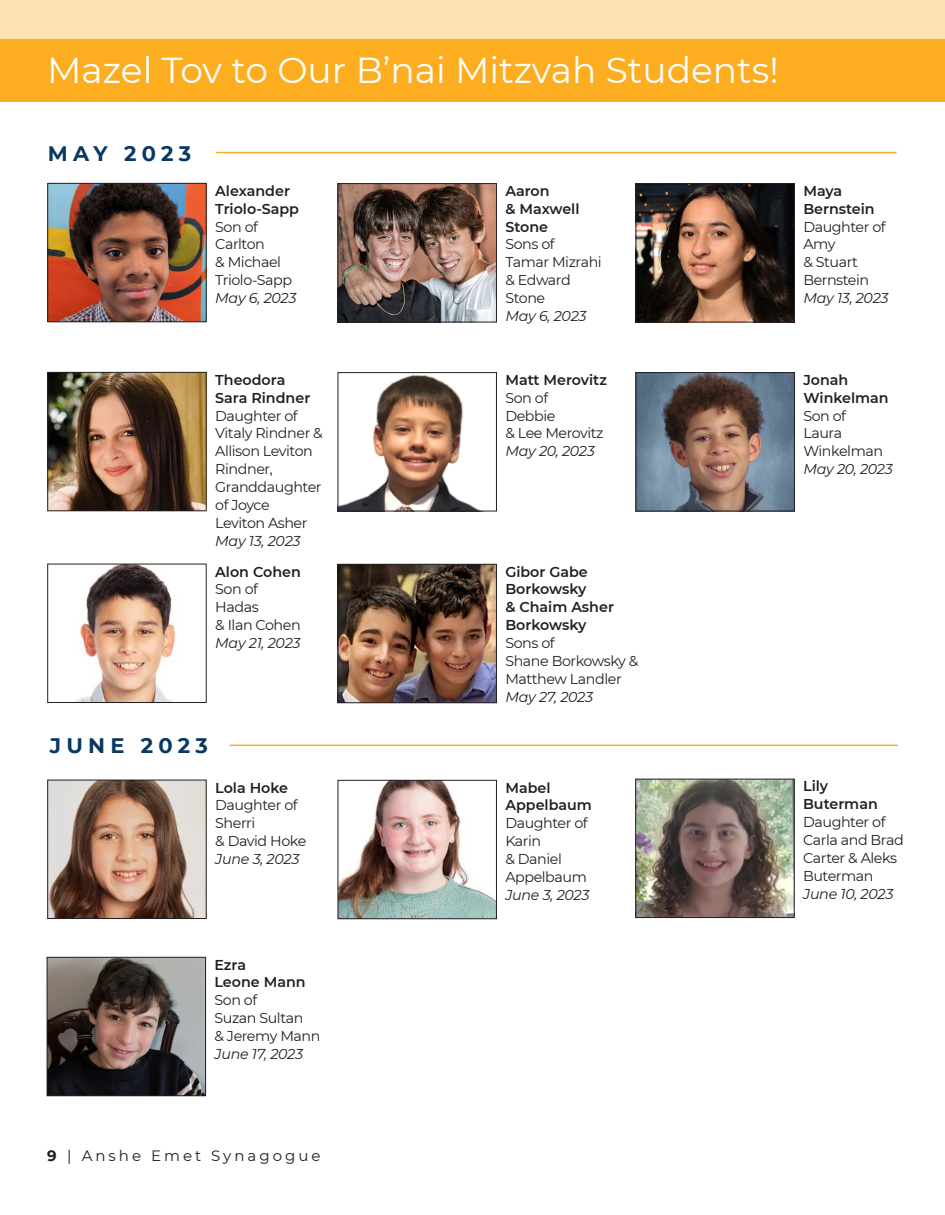
<style>
.page{position:relative;width:945px;height:1215px;background:#fff}
.page>*{position:absolute;margin:0;border:0;box-sizing:border-box;transform-origin:0 0}
.t1{font:36px "Montserrat";color:#fff}
.t2{font:700 21px "Montserrat";letter-spacing:.25em;color:#093863}
.t3{font:15px "Montserrat";letter-spacing:.2em;color:#231f20}
.t4{font:14.25px/17.9px "Montserrat";letter-spacing:-.03em;color:#231f20}
.t5{font:600 14.25px/17.9px "Montserrat";color:#231f20}
.t6{font:italic 14.25px "Montserrat";letter-spacing:-.02em;color:#231f20}
.s1{font-weight:600}
.s2{font-weight:400}
.s3{font-weight:700}
</style>
<div class="page">
<div style="left:0;top:0;width:945px;height:79px;background:#fde2b1"></div>
<div style="left:0;top:39px;width:945px;height:62px;background:#fcad20"></div>
<hr style="left:216px;top:152px;width:681px;height:1px;background:#fcad20">
<img style="left:49px;top:185px;width:156px;height:135px">
<div style="left:47px;top:183px;width:160px;height:139px;border:1px solid #231f20"></div>
<img style="left:49px;top:374px;width:156px;height:135px">
<div style="left:47px;top:372px;width:160px;height:139px;border:1px solid #231f20"></div>
<img style="left:76px;top:566px;width:100px;height:135px">
<div style="left:47px;top:564px;width:160px;height:139px;border:1px solid #231f20"></div>
<img style="left:49px;top:782px;width:156px;height:135px">
<div style="left:47px;top:780px;width:160px;height:139px;border:1px solid #231f20"></div>
<hr style="left:230px;top:745px;width:668px;height:1px;background:#fcad20">
<img style="left:339px;top:185px;width:156px;height:135px">
<div style="left:337px;top:183px;width:160px;height:139px;border:1px solid #231f20"></div>
<img style="left:339px;top:375px;width:139px;height:134px">
<div style="left:337px;top:372px;width:160px;height:139px;border:1px solid #231f20"></div>
<img style="left:339px;top:566px;width:156px;height:135px">
<div style="left:337px;top:564px;width:160px;height:139px;border:1px solid #231f20"></div>
<img style="left:339px;top:782px;width:156px;height:135px">
<div style="left:337px;top:780px;width:160px;height:139px;border:1px solid #231f20"></div>
<img style="left:637px;top:781px;width:156px;height:135px">
<div style="left:635px;top:779px;width:160px;height:139px;border:1px solid #231f20"></div>
<img style="left:637px;top:185px;width:156px;height:135px">
<div style="left:635px;top:183px;width:160px;height:139px;border:1px solid #231f20"></div>
<img style="left:637px;top:374px;width:156px;height:135px">
<div style="left:635px;top:372px;width:160px;height:139px;border:1px solid #231f20"></div>
<img style="left:49px;top:959px;width:155px;height:135px">
<div style="left:47px;top:957px;width:159px;height:139px;border:1px solid #231f20"></div>
<p class="t1" style="left:47px;top:45px;width:733px">Mazel Tov to Our B’nai Mitzvah Students!</p>
<p class="t2" style="left:48px;top:138px;width:145px">MAY 2023</p>
<p class="t5" style="left:215px;top:181px;width:85px">Alexander<br>Triolo-Sapp</p>
<p class="t4" style="left:215px;top:217px;width:78px">Son of<br>Carlton<br>&amp; Michael<br>Triolo-Sapp</p>
<p class="t6" style="left:215px;top:288px;width:83px">May 6, 2023</p>
<p class="t5" style="left:215px;top:370px;width:97px">Theodora<br>Sara Rindner</p>
<p class="t4" style="left:215px;top:406px;width:109px">Daughter of<br>Vitaly Rindner &amp;<br>Allison Leviton<br>Rindner,<br>Granddaughter of Joyce<br>Leviton Asher</p>
<p class="t6" style="left:215px;top:531px;width:87px">May 13, 2023</p>
<p class="t5" style="left:215px;top:562px;width:87px">Alon Cohen</p>
<p class="t4" style="left:215px;top:580px;width:87px">Son of<br>Hadas<br>&amp; Ilan Cohen</p>
<p class="t6" style="left:215px;top:633px;width:87px">May 21, 2023</p>
<p class="t2" style="left:50px;top:730px;width:160px">JUNE 2023</p>
<p class="t5" style="left:215px;top:778px;width:74px">Lola Hoke</p>
<p class="t4" style="left:215px;top:796px;width:93px">Daughter of<br>Sherri<br>&amp; David Hoke</p>
<p class="t6" style="left:215px;top:849px;width:86px">June 3, 2023</p>
<p class="t4" style="left:215px;top:955px;width:107px"><span class="s1">Ezra<br>Leone Mann<br></span>Son of<br>Suzan Sultan<br>&amp; Jeremy Mann</p>
<p class="t6" style="left:215px;top:1044px;width:90px">June 17, 2023</p>
<p class="t4" style="left:505px;top:181px;width:98px"><span class="s1">Aaron<br>&amp; Maxwell<br>Stone<br></span>Sons of<br>Tamar Mizrahi &amp; Edward<br>Stone</p>
<p class="t6" style="left:505px;top:306px;width:83px">May 6, 2023</p>
<p class="t4" style="left:505px;top:370px;width:103px"><span class="s1">Matt Merovitz<br></span>Son of<br>Debbie<br>&amp; Lee Merovitz</p>
<p class="t6" style="left:505px;top:441px;width:91px">May 20, 2023</p>
<p class="t5" style="left:505px;top:562px;width:135px">Gibor Gabe<br>Borkowsky<br>&amp; Chaim Asher<br>Borkowsky<br><span class="s2">Sons of<br>Shane Borkowsky &amp;<br>Matthew Landler</span></p>
<p class="t6" style="left:505px;top:687px;width:89px">May 27, 2023</p>
<p class="t5" style="left:505px;top:778px;width:88px">Mabel<br>Appelbaum</p>
<p class="t4" style="left:505px;top:814px;width:84px">Daughter of<br>Karin<br>&amp; Daniel<br>Appelbaum</p>
<p class="t6" style="left:505px;top:885px;width:86px">June 3, 2023</p>
<p class="t4" style="left:803px;top:181px;width:84px"><span class="s1">Maya<br>Bernstein<br></span>Daughter of<br>Amy<br>&amp; Stuart<br>Bernstein</p>
<p class="t6" style="left:803px;top:288px;width:87px">May 13, 2023</p>
<p class="t4" style="left:803px;top:370px;width:87px"><span class="s1">Jonah<br>Winkelman<br></span>Son of<br>Laura<br>Winkelman</p>
<p class="t6" style="left:803px;top:459px;width:91px">May 20, 2023</p>
<p class="t4" style="left:803px;top:777px;width:102px"><span class="s1">Lily<br>Buterman<br></span>Daughter of<br>Carla and Brad<br>Carter &amp; Aleks<br>Buterman</p>
<p class="t6" style="left:803px;top:884px;width:92px">June 10, 2023</p>
<p class="t3" style="left:47px;top:1145px;width:275px"><span class="s3">9</span> | Anshe Emet Synagogue</p>
</div>
